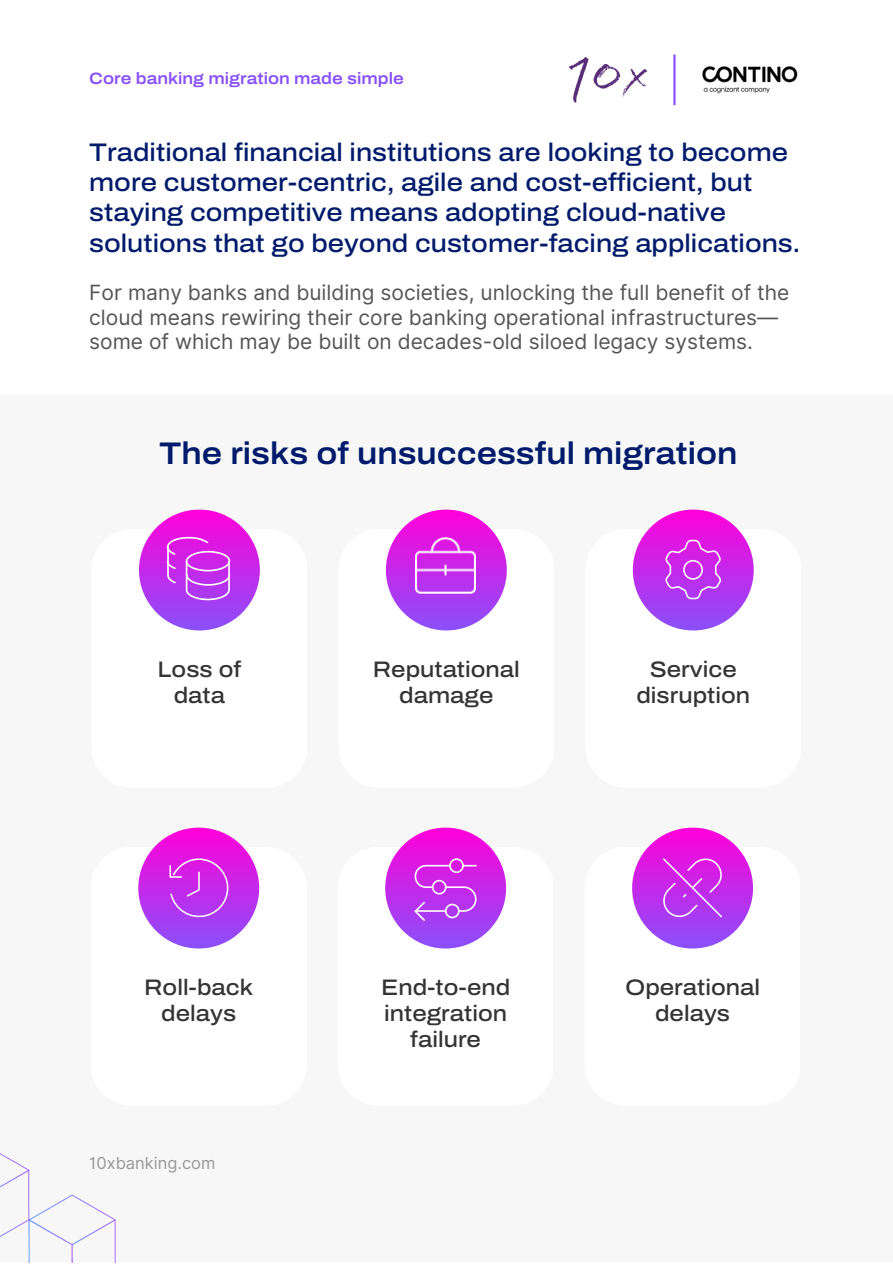
<style>
.page{position:relative;width:893px;height:1264px;background:#fff}
.page>*{position:absolute;margin:0;border:0;box-sizing:border-box;transform-origin:0 0}
.t1{font:600 31.2px "Archivo Semi Expanded";color:#001b6b}
.t2{font:500 25.5px/30.3px "Archivo Semi Expanded";color:#001b6b}
.t3{font:500 22.5px/25.8px "Archivo Semi Expanded";color:#343434;text-align:center}
.t4{font:21px/24.8px "Inter";color:#555}
.t5{font:600 16.5px "Archivo Semi Expanded";color:#8851fb}
.t6{font:16.5px "Inter";color:#989898}
</style>
<div class="page">
<img style="left:0;top:1153px;width:115px;height:109px">
<div style="left:139px;top:509px;width:121px;height:121px;background:linear-gradient(to bottom,#ff06da,#8a4dfa);border-radius:50%"></div>
<div style="left:386px;top:509px;width:120px;height:121px;background:linear-gradient(to bottom,#ff06d9,#8a4dfa);border-radius:50%"></div>
<div style="left:632px;top:509px;width:121px;height:121px;background:linear-gradient(to bottom,#ff08da,#8b4efa);border-radius:50%"></div>
<div style="left:138px;top:827px;width:121px;height:121px;background:linear-gradient(to bottom,#ff07da,#8a4dfa);border-radius:50%"></div>
<div style="left:385px;top:827px;width:121px;height:121px;background:linear-gradient(to bottom,#ff07da,#8a4dfa);border-radius:50%"></div>
<div style="left:632px;top:827px;width:121px;height:121px;background:linear-gradient(to bottom,#ff07da,#8a4dfa);border-radius:50%"></div>
<img style="left:413px;top:533px;width:64px;height:64px">
<img style="left:569px;top:57px;width:77px;height:45px">
<img style="left:702px;top:66px;width:96px;height:28px">
<hr style="left:673px;top:55px;width:2px;height:50px;background:#8851fb">
<svg style="left:663px;top:539px;width:59px;height:61px;background:#cb3feb"></svg>
<svg style="left:169px;top:856px;width:60px;height:62px;background:#ca3aeb"></svg>
<div style="left:449px;top:858px;width:15px;height:15px;border:2px solid #fff;border-radius:50%"></div>
<svg style="left:413px;top:864px;width:64px;height:58px;background:#c746ed"></svg>
<svg style="left:166px;top:537px;width:65px;height:64px;background:#cd45ec"></svg>
<svg style="left:661px;top:856px;width:62px;height:62px;background:#ca3beb"></svg>
<p class="t5" style="left:89px;top:69px;width:316px">Core banking migration made simple</p>
<p class="t2" style="left:89px;top:137px;width:712px">Traditional financial institutions are looking to become more customer-centric, agile and cost-efficient, but staying competitive means adopting cloud-native solutions that go beyond customer-facing applications.</p>
<p class="t4" style="left:89px;top:280px;width:701px">For many banks and building societies, unlocking the full benefit of the cloud means rewiring their core banking operational infrastructures— some of which may be built on decades-old siloed legacy systems.</p>
<p class="t1" style="left:159px;top:437px;width:579px">The risks of unsuccessful migration</p>
<p class="t3" style="left:157px;top:657px;width:85px">Loss of data</p>
<p class="t3" style="left:373px;top:657px;width:148px">Reputational damage</p>
<p class="t3" style="left:636px;top:657px;width:115px">Service disruption</p>
<p class="t3" style="left:144px;top:974px;width:110px">Roll-back delays</p>
<p class="t3" style="left:381px;top:974px;width:131px">End-to-end integration failure</p>
<p class="t3" style="left:625px;top:974px;width:136px">Operational delays</p>
<p class="t6" style="left:89px;top:1152px;width:128px">10xbanking.com</p>
</div>
